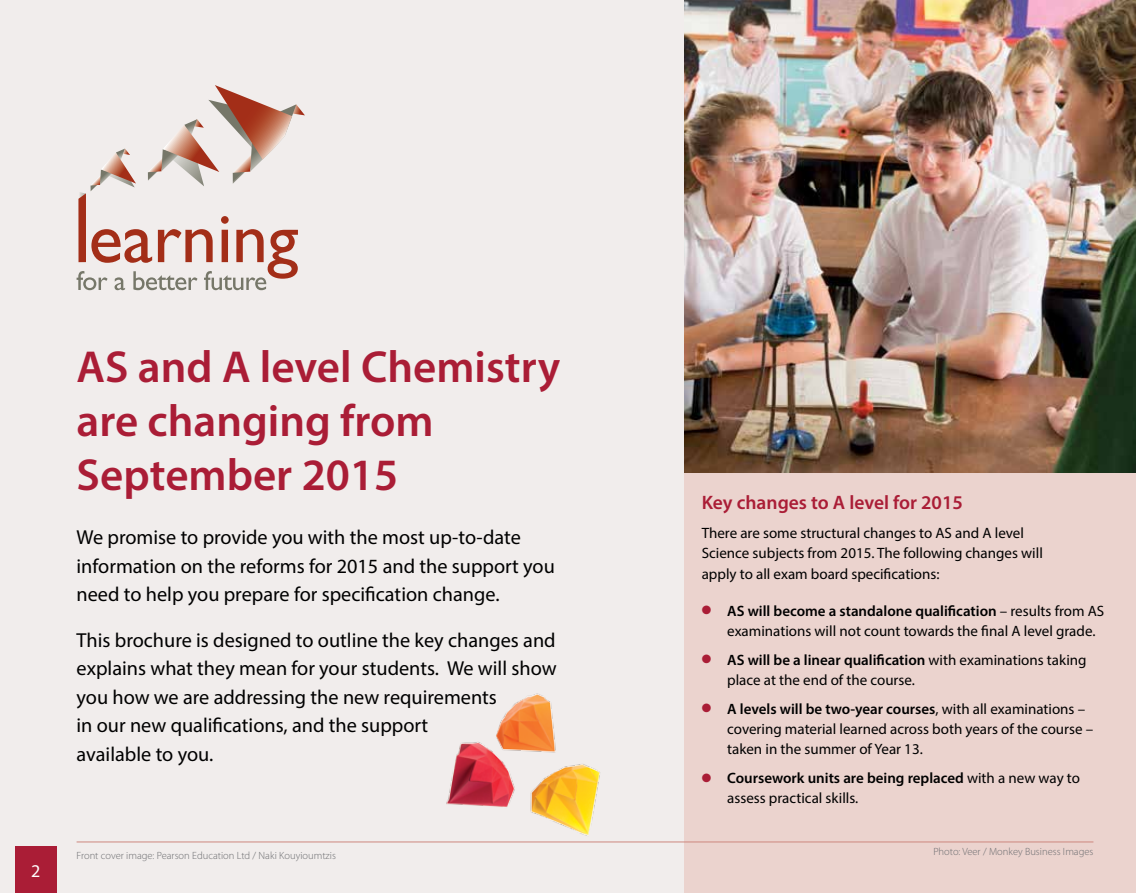
<style>
.page{position:relative;width:1136px;height:893px;background:#fff}
.page>*{position:absolute;margin:0;border:0;box-sizing:border-box;transform-origin:0 0}
.t1{font:600 45px/54px "Myriad Pro";color:#aa1d36}
.t2{font:20.25px/28.5px "Myriad Pro";color:#000}
.t3{font:600 19.5px "Myriad Pro";color:#aa1d36}
.t4{font:18px "Myriad Pro";color:#fff}
.t5{font:15px/20.2px "Myriad Pro";color:#000}
.t6{font:300 10.5px "Myriad Pro";color:#6d6e71}
.s1{color:#aa1d36}
.s2{font-weight:600}
</style>
<div class="page">
<svg style="left:1135px;top:0;width:1px;height:893px"></svg>
<div style="left:0;top:0;width:1135px;height:893px;background:#f1edec"></div>
<div style="left:15px;top:846px;width:41px;height:47px;background:#aa1d36"></div>
<svg style="left:77px;top:85px;width:228px;height:205px"></svg>
<div style="left:684px;top:472px;width:451px;height:421px;background:#ebd3ce"></div>
<hr style="left:77px;top:842px;width:1016px;height:1px;background:#cd877f">
<img style="left:684px;top:0;width:451px;height:472px">
<img style="left:440px;top:693px;width:163px;height:149px">
<p class="t4" style="left:31px;top:860px;width:11px">2</p>
<h1 class="t1" style="left:77px;top:339px;width:485px">AS and A level Chemistry are changing from<br>September 2015</h1>
<h2 class="t2" style="left:77px;top:523px;width:480px">We promise to provide you with the most up-to-date information on the reforms for 2015 and the support you need to help you prepare for specification change.</h2>
<h2 class="t2" style="left:77px;top:626px;width:481px">This brochure is designed to outline the key changes and explains what they mean for your students. We will show you how we are addressing the new requirements<br>in our new qualifications, and the support<br>available to you.</h2>
<h3 class="t3" style="left:701px;top:490px;width:263px">Key changes to A level for 2015</h3>
<p class="t5" style="left:701px;top:523px;width:342px">There are some structural changes to AS and A level<br>Science subjects from 2015. The following changes will apply to all exam board specifications:</p>
<p class="t5" style="left:727px;top:600px;width:378px;text-indent:-26px"><span class="s1">●</span> <span class="s2">AS will become a standalone qualification</span> – results from AS examinations will not count towards the final A level grade.</p>
<p class="t5" style="left:727px;top:649px;width:361px;text-indent:-26px"><span class="s1">●</span> <span class="s2">AS will be a linear qualification</span> with examinations taking place at the end of the course.</p>
<p class="t5" style="left:727px;top:698px;width:367px;text-indent:-26px"><span class="s1">●</span> <span class="s2">A levels will be two-year courses</span>, with all examinations – covering material learned across both years of the course – taken in the summer of Year 13.</p>
<p class="t5" style="left:727px;top:768px;width:354px;text-indent:-26px"><span class="s1">●</span> <span class="s2">Coursework units are being replaced</span> with a new way to assess practical skills.</p>
<p class="t6" style="left:77px;top:850px;width:261px">Front cover image: Pearson Education Ltd / Naki Kouyioumtzis</p>
<p class="t6" style="left:933px;top:846px;width:161px">Photo: Veer / Monkey Business Images</p>
</div>
